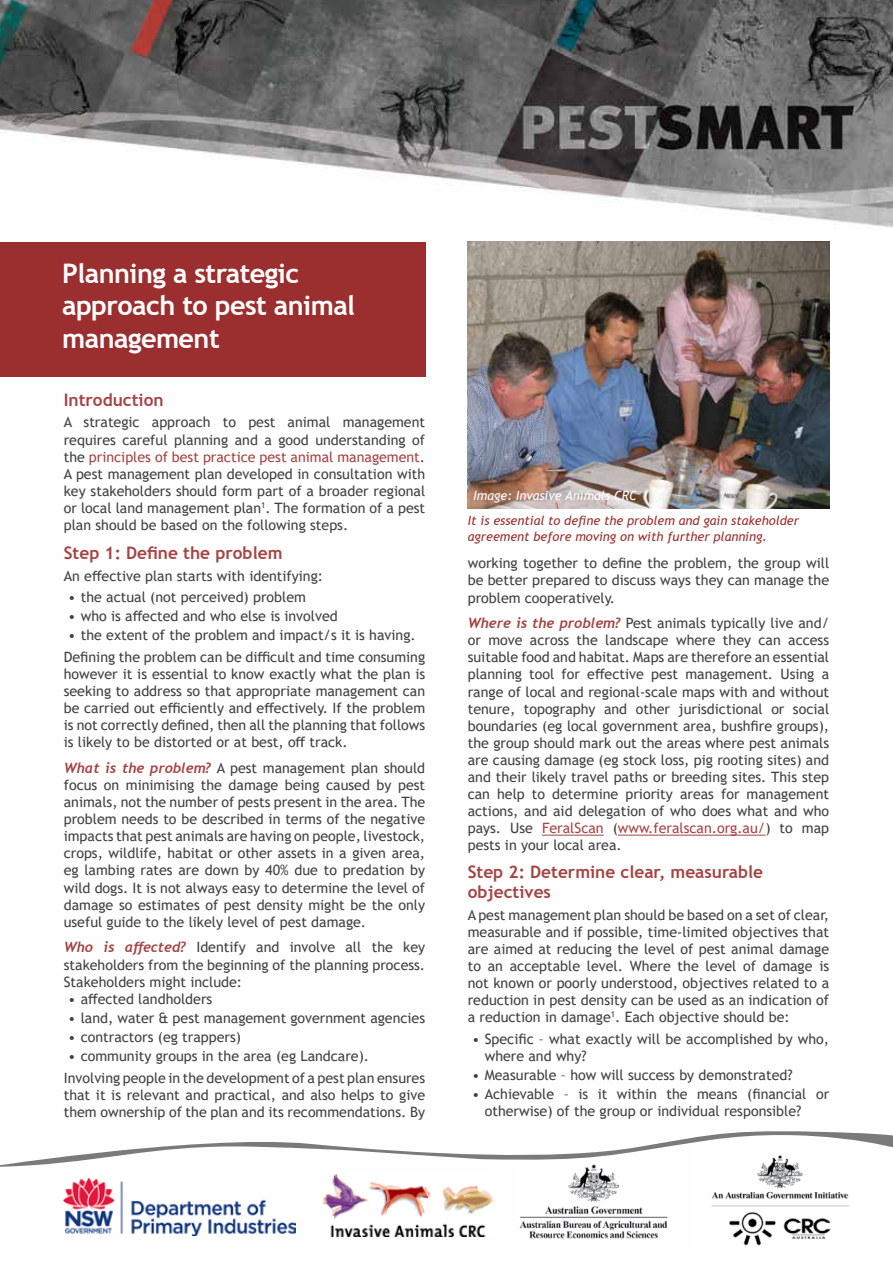
<style>
.page{position:relative;width:893px;height:1263px;background:#fff}
.page>*{position:absolute;margin:0;border:0;box-sizing:border-box;transform-origin:0 0}
.t1{font:700 27px/32.4px "Trebuchet MS";letter-spacing:-.02em;color:#fff}
.t2{font:700 17.25px/20.7px "Trebuchet MS";color:#a54444}
.t3{font:14.25px/17.1px "Trebuchet MS";color:#414042;text-align:justify}
.t4{font:italic 12.75px/15.3px "Trebuchet MS";color:#9b2f2f}
.t5{font:italic 12.75px "Trebuchet MS";color:#fff}
.s1{color:#a54444}
.s2{font-family:"Trebuchet";font-weight:700;font-style:italic;color:#a54444}
</style>
<div class="page">
<img style="left:0;top:0;width:893px;height:1239px">
<img style="left:518px;top:1172px;width:150px;height:66px">
<img style="left:321px;top:1175px;width:172px;height:61px">
<div style="left:693px;top:1140px;width:170px;height:107px;background:#fff"></div>
<img style="left:711px;top:1172px;width:138px;height:74px">
<div style="left:0;top:242px;width:425px;height:134px;background:#9b2f2f"></div>
<hr style="left:542px;top:835px;width:62px;height:1px;background:#a54444">
<hr style="left:618px;top:835px;width:147px;height:1px;background:#a54444">
<img style="left:468px;top:242px;width:361px;height:266px">
<img style="left:64px;top:1178px;width:232px;height:58px">
<svg style="left:0;top:1125px;width:893px;height:47px"></svg>
<h1 class="t1" style="left:62px;top:257px;width:294px">Planning a strategic approach to pest animal management</h1>
<p class="t2" style="left:64px;top:390px;width:101px">Introduction</p>
<p class="t3" style="left:64px;top:414px;width:363px">A strategic approach to pest animal management requires careful planning and a good understanding of the <span class="s1">principles of best practice pest animal management</span>.<br>A pest management plan developed in consultation with key stakeholders should form part of a broader regional or local land management plan<sup>1</sup>. The formation of a pest plan should be based on the following steps.</p>
<p class="t2" style="left:64px;top:543px;width:220px">Step 1: Define the problem</p>
<p class="t3" style="left:64px;top:567px;width:261px">An effective plan starts with identifying:</p>
<p class="t3" style="left:68px;top:588px;width:239px">• the actual (not perceived) problem</p>
<p class="t3" style="left:68px;top:607px;width:271px">• who is affected and who else is involved</p>
<p class="t3" style="left:64px;top:625px;width:363px;line-height:21.3px">• the extent of the problem and impact/s it is having.<br>Defining the problem can be difficult and time consuming</p>
<p class="t3" style="left:64px;top:665px;width:363px">however it is essential to know exactly what the plan is seeking to address so that appropriate management can be carried out efficiently and effectively. If the problem is not correctly defined, then all the planning that follows is likely to be distorted or at best, off track.</p>
<p class="t3" style="left:64px;top:759px;width:363px"><span class="s2">What is the problem?</span> A pest management plan should focus on minimising the damage being caused by pest animals, not the number of pests present in the area. The problem needs to be described in terms of the negative impacts that pest animals are having on people, livestock, crops, wildlife, habitat or other assets in a given area, eg lambing rates are down by 40% due to predation by wild dogs. It is not always easy to determine the level of damage so estimates of pest density might be the only useful guide to the likely level of pest damage.</p>
<p class="t3" style="left:64px;top:939px;width:363px"><span class="s2">Who is affected?</span> Identify and involve all the key stakeholders from the beginning of the planning process.<br>Stakeholders might include:</p>
<p class="t3" style="left:68px;top:990px;width:146px">• affected landholders</p>
<p class="t3" style="left:68px;top:1009px;width:359px">• land, water &amp; pest management government agencies</p>
<p class="t3" style="left:68px;top:1028px;width:175px">• contractors (eg trappers)</p>
<p class="t3" style="left:64px;top:1045px;width:363px;line-height:21.3px">• community groups in the area (eg Landcare).<br>Involving people in the development of a pest plan ensures</p>
<p class="t3" style="left:64px;top:1086px;width:363px">that it is relevant and practical, and also helps to give them ownership of the plan and its recommendations. By</p>
<p class="t5" style="left:473px;top:487px;width:165px">Image: Invasive Animals CRC</p>
<p class="t4" style="left:468px;top:513px;width:333px">It is essential to define the problem and gain stakeholder agreement before moving on with further planning.</p>
<p class="t3" style="left:468px;top:555px;width:363px">working together to define the problem, the group will be better prepared to discuss ways they can manage the problem cooperatively.</p>
<p class="t3" style="left:468px;top:614px;width:363px"><span class="s2">Where is the problem?</span> Pest animals typically live and/ or move across the landscape where they can access suitable food and habitat. Maps are therefore an essential planning tool for effective pest management. Using a range of local and regional-scale maps with and without tenure, topography and other jurisdictional or social boundaries (eg local government area, bushfire groups), the group should mark out the areas where pest animals are causing damage (eg stock loss, pig rooting sites) and and their likely travel paths or breeding sites. This step can help to determine priority areas for management actions, and aid delegation of who does what and who pays. Use <span class="s1">FeralScan</span> (<span class="s1">www.feralscan.org.au/</span>) to map pests in your local area.</p>
<p class="t2" style="left:468px;top:861px;width:297px">Step 2: Determine clear, measurable objectives</p>
<p class="t3" style="left:468px;top:906px;width:363px">A pest management plan should be based on a set of clear, measurable and if possible, time-limited objectives that are aimed at reducing the level of pest animal damage to an acceptable level. Where the level of damage is not known or poorly understood, objectives related to a reduction in pest density can be used as an indication of a reduction in damage<sup>1</sup>. Each objective should be:</p>
<p class="t3" style="left:485px;top:1030px;width:346px;text-indent:-13px">• Specific – what exactly will be accomplished by who, where and why?</p>
<p class="t3" style="left:472px;top:1066px;width:322px">• Measurable – how will success by demonstrated?</p>
<p class="t3" style="left:485px;top:1085px;width:346px;text-indent:-13px">• Achievable – is it within the means (financial or otherwise) of the group or individual responsible?</p>
</div>
